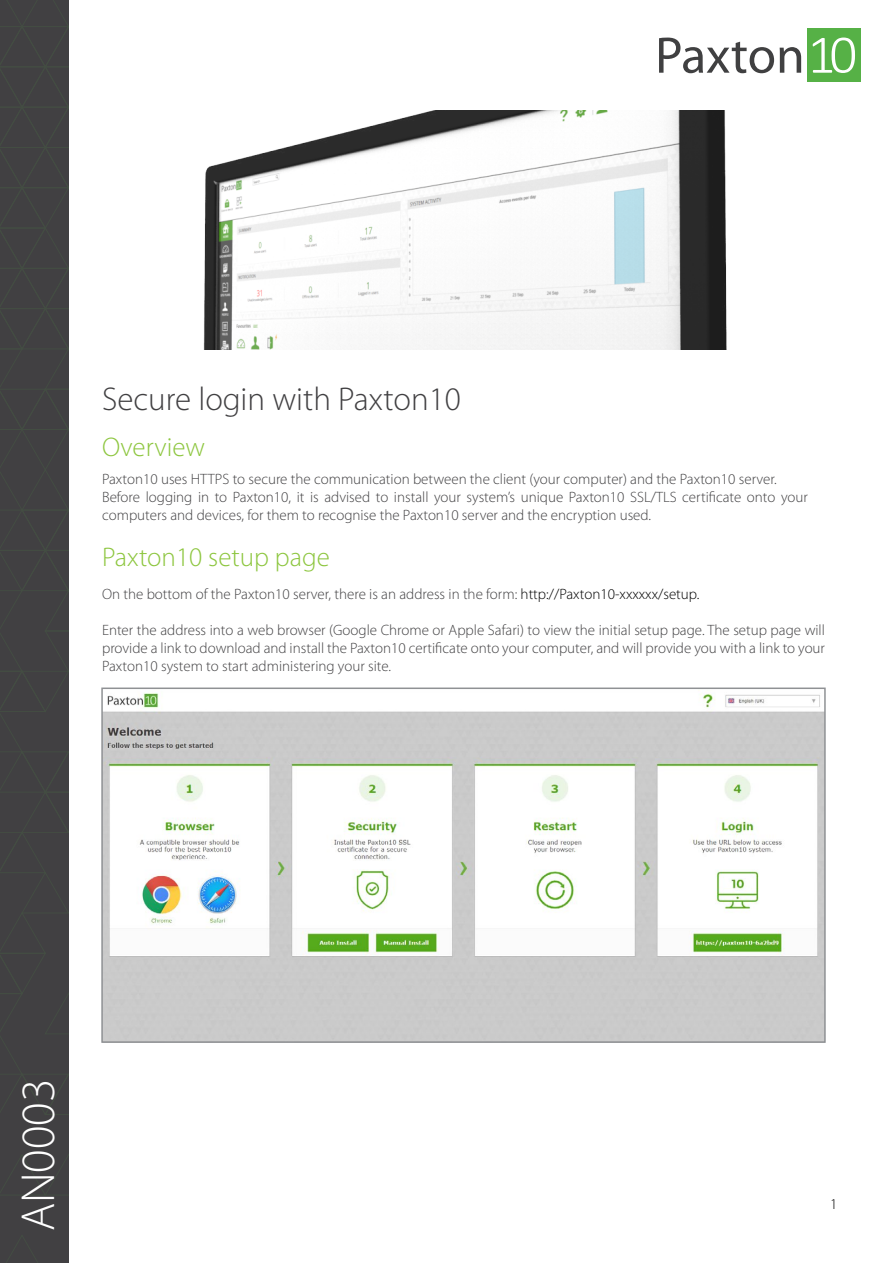
<style>
.page{position:relative;width:893px;height:1263px;background:#fff}
.page>*{position:absolute;margin:0;border:0;box-sizing:border-box;transform-origin:0 0}
.t1{font:300 48px "Myriad Pro";color:#fff}
.t2{font:300 33px "Myriad Pro";color:#414042}
.t3{font:300 27px "Myriad Pro";color:#8dc63f}
.t4{font:300 15px/18px "Myriad Pro";color:#414042}
.t5{font:300 15px "Myriad Pro";color:#000}
.s1{color:#000}
</style>
<div class="page">
<img style="left:203px;top:110px;width:524px;height:239px">
<div style="left:0;top:0;width:69px;height:1263px;background:#414042"></div>
<svg style="left:6px;top:1236px;width:32px;height:27px"></svg>
<svg style="left:0;top:0;width:69px;height:1195px"></svg>
<div style="left:807px;top:29px;width:53px;height:53px;background:#56b146"></div>
<svg style="left:813px;top:38px;width:42px;height:35px"></svg>
<svg style="left:659px;top:38px;width:115px;height:35px"></svg>
<svg style="left:780px;top:47px;width:21px;height:26px"></svg>
<img style="left:104px;top:692px;width:719px;height:348px">
<div style="left:101px;top:687px;width:725px;height:356px;border:2px solid #8f9194"></div>
<h2 class="t2" style="left:102px;top:379px;width:360px">Secure login with Paxton10</h2>
<h3 class="t3" style="left:102px;top:430px;width:105px">Overview</h3>
<p class="t4" style="left:102px;top:470px;width:707px">Paxton10 uses HTTPS to secure the communication between the client (your computer) and the Paxton10 server.<br>Before logging in to Paxton10, it is advised to install your system’s unique Paxton10 SSL/TLS certificate onto your computers and devices, for them to recognise the Paxton10 server and the encryption used.</p>
<h3 class="t3" style="left:102px;top:540px;width:229px">Paxton10 setup page</h3>
<p class="t4" style="left:102px;top:584px;width:599px">On the bottom of the Paxton10 server, there is an address in the form: <span class="s1">http://Paxton10-xxxxxx/setup.</span></p>
<p class="t4" style="left:102px;top:620px;width:724px;text-align:justify">Enter the address into a web browser (Google Chrome or Apple Safari) to view the initial setup page. The setup page will provide a link to download and install the Paxton10 certificate onto your computer, and will provide you with a link to your Paxton10 system to start administering your site.</p>
<h1 class="t1" style="left:9px;top:1231px;width:154px;rotate:-90deg">AN0003</h1>
<p class="t5" style="left:830px;top:1195px;width:9px">1</p>
</div>
